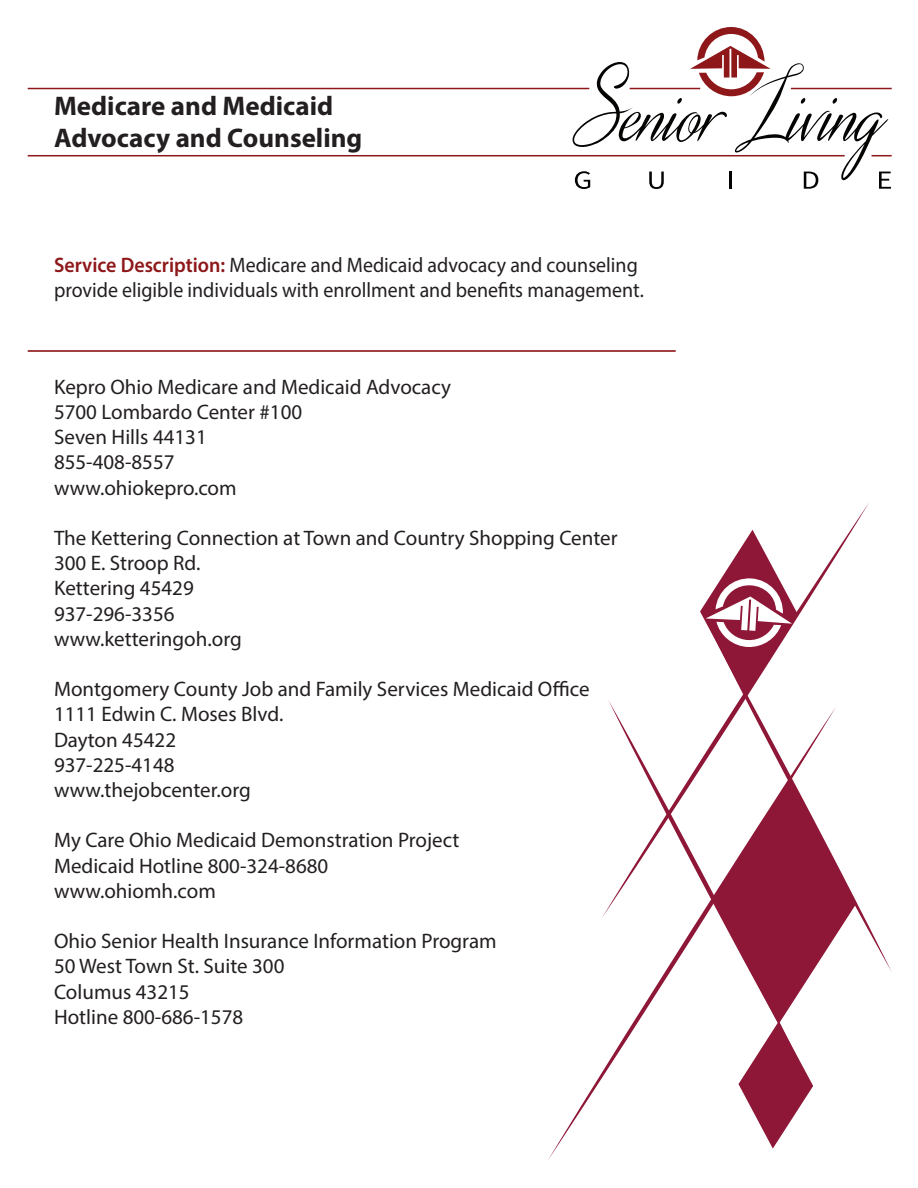
<style>
.page{position:relative;width:918px;height:1188px;background:#fff}
.page>*{position:absolute;margin:0;border:0;box-sizing:border-box;transform-origin:0 0}
.t1{font:700 27px/32.4px "Myriad Pro";color:#231f20}
.Item_Info{font:21px "Myriad Pro";color:#231f20}
.Item_Info-2{font:21px/25.2px "Myriad Pro";color:#231f20;scale:.95 1}
.s1{font-weight:600;color:#8e171a}
</style>
<div class="page">
<svg style="left:548px;top:972px;width:265px;height:188px"></svg>
<svg style="left:739px;top:614px;width:152px;height:358px"></svg>
<svg style="left:608px;top:700px;width:189px;height:358px"></svg>
<svg style="left:700px;top:530px;width:98px;height:166px"></svg>
<svg style="left:572px;top:27px;width:320px;height:162px"></svg>
<hr style="left:28px;top:155px;width:817px;height:1px;background:#8e171a">
<hr style="left:630px;top:88px;width:70px;height:1px;background:#8e171a">
<hr style="left:28px;top:88px;width:561px;height:1px;background:#8e171a">
<hr style="left:791px;top:88px;width:101px;height:1px;background:#8e171a">
<hr style="left:28px;top:350px;width:648px;height:2px;background:#8e171a">
<p class="t1" style="left:54px;top:89px;width:310px">Medicare and Medicaid<br>Advocacy and Counseling</p>
<p class="Item_Info-2" style="left:54px;top:252px;width:622px"><span class="s1">Service Description:</span> Medicare and Medicaid advocacy and counseling provide eligible individuals with enrollment and benefits management.</p>
<p class="Item_Info" style="left:54px;top:374px;width:399px">Kepro Ohio Medicare and Medicaid Advocacy</p>
<p class="Item_Info" style="left:54px;top:399px;width:250px">5700 Lombardo Center #100</p>
<p class="Item_Info" style="left:54px;top:424px;width:154px">Seven Hills 44131</p>
<p class="Item_Info" style="left:54px;top:449px;width:122px">855-408-8557</p>
<p class="Item_Info" style="left:54px;top:475px;width:184px">www.ohiokepro.com</p>
<p class="Item_Info" style="left:54px;top:525px;width:565px">The Kettering Connection at Town and Country Shopping Center</p>
<p class="Item_Info" style="left:54px;top:550px;width:148px">300 E. Stroop Rd.</p>
<p class="Item_Info" style="left:54px;top:575px;width:141px">Kettering 45429</p>
<p class="Item_Info" style="left:54px;top:601px;width:122px">937-296-3356</p>
<p class="Item_Info" style="left:54px;top:626px;width:189px">www.ketteringoh.org</p>
<p class="Item_Info" style="left:54px;top:676px;width:537px">Montgomery County Job and Family Services Medicaid Office</p>
<p class="Item_Info" style="left:54px;top:701px;width:231px">1111 Edwin C. Moses Blvd.</p>
<p class="Item_Info" style="left:54px;top:727px;width:124px">Dayton 45422</p>
<p class="Item_Info" style="left:54px;top:752px;width:122px">937-225-4148</p>
<p class="Item_Info" style="left:54px;top:777px;width:198px">www.thejobcenter.org</p>
<p class="Item_Info" style="left:54px;top:827px;width:407px">My Care Ohio Medicaid Demonstration Project</p>
<p class="Item_Info" style="left:54px;top:853px;width:276px">Medicaid Hotline 800-324-8680</p>
<p class="Item_Info" style="left:54px;top:878px;width:163px">www.ohiomh.com</p>
<p class="Item_Info" style="left:54px;top:928px;width:444px">Ohio Senior Health Insurance Information Program</p>
<p class="Item_Info" style="left:54px;top:953px;width:232px">50 West Town St. Suite 300</p>
<p class="Item_Info" style="left:54px;top:979px;width:137px">Columus 43215</p>
<p class="Item_Info" style="left:54px;top:1004px;width:191px">Hotline 800-686-1578</p>
</div>
